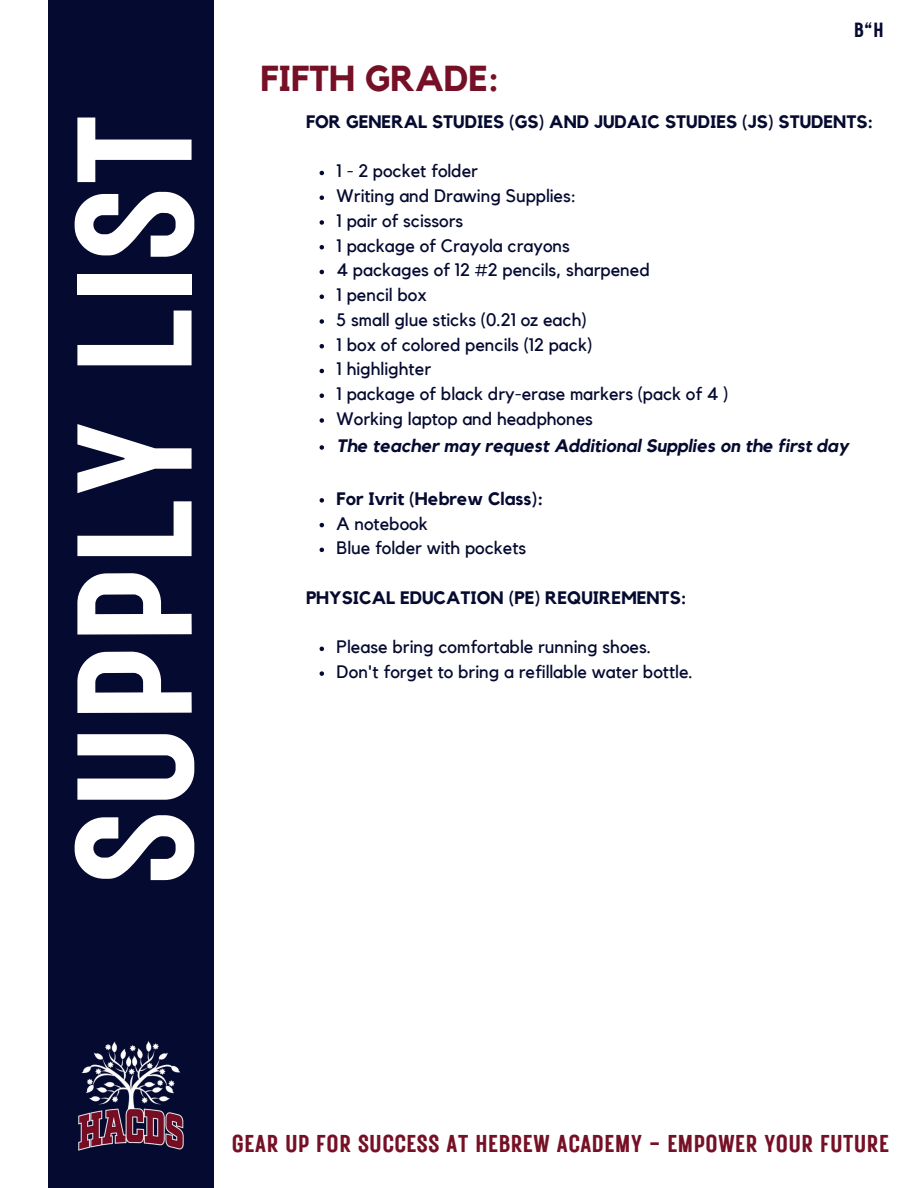
<style>
.page{position:relative;width:918px;height:1188px;background:#fff}
.page>*{position:absolute;margin:0;border:0;box-sizing:border-box;transform-origin:0 0}
.t1{font:163.05px "Rustic Printed";color:#fff}
.t2{font:700 36px "Kollektif";color:#761026}
.t3{font:24.3px "Rustic Printed";color:#761026}
.t4{font:20.55px "Rustic Printed";color:#050a30}
.t5{font:18px/24.8px "Kollektif";color:#050a30}
.t6{font:700 18px "Kollektif";color:#050a30}
.t7{font:italic 700 18px "Kollektif";color:#050a30}
</style>
<div class="page">
<div style="left:48px;top:0;width:166px;height:1188px;background:#050a30"></div>
<img style="left:78px;top:1041px;width:106px;height:110px">
<svg style="left:320px;top:171px;width:4px;height:4px"></svg>
<svg style="left:320px;top:195px;width:4px;height:5px"></svg>
<svg style="left:320px;top:220px;width:4px;height:5px"></svg>
<svg style="left:320px;top:245px;width:4px;height:4px"></svg>
<svg style="left:320px;top:270px;width:4px;height:4px"></svg>
<svg style="left:320px;top:294px;width:4px;height:5px"></svg>
<svg style="left:320px;top:319px;width:4px;height:5px"></svg>
<svg style="left:320px;top:344px;width:4px;height:4px"></svg>
<svg style="left:320px;top:369px;width:4px;height:4px"></svg>
<svg style="left:320px;top:393px;width:4px;height:5px"></svg>
<svg style="left:320px;top:418px;width:4px;height:5px"></svg>
<svg style="left:320px;top:445px;width:4px;height:5px"></svg>
<svg style="left:320px;top:498px;width:4px;height:5px"></svg>
<svg style="left:320px;top:523px;width:4px;height:4px"></svg>
<svg style="left:320px;top:548px;width:4px;height:4px"></svg>
<svg style="left:320px;top:647px;width:4px;height:4px"></svg>
<svg style="left:320px;top:671px;width:4px;height:5px"></svg>
<p class="t1" style="left:25px;top:887px;width:775px;rotate:-90deg">SUPPLY LIST</p>
<h4 class="t2" style="left:260px;top:62px;width:240px">FIFTH GRADE:</h4>
<h2 class="t4" style="left:854px;top:16px;width:32px">B"H</h2>
<p class="t6" style="left:306px;top:113px;width:569px">FOR GENERAL STUDIES (GS) AND JUDAIC STUDIES (JS) STUDENTS:</p>
<p class="t5" style="left:337px;top:160px;width:393px">1 - 2 pocket folder<br>Writing and Drawing Supplies:<br>1 pair of scissors<br>1 package of Crayola crayons<br>4 packages of 12 #2 pencils, sharpened<br>1 pencil box<br>5 small glue sticks (0.21 oz each)<br>1 box of colored pencils (12 pack)<br>1 highlighter<br>1 package of black dry-erase markers (pack of 4 )<br>Working laptop and headphones</p>
<p class="t7" style="left:337px;top:437px;width:514px">The teacher may request Additional Supplies on the first day</p>
<p class="t6" style="left:337px;top:490px;width:208px">For Ivrit (Hebrew Class):</p>
<p class="t5" style="left:337px;top:512px;width:191px">A notebook<br>Blue folder with pockets</p>
<p class="t6" style="left:306px;top:589px;width:382px">PHYSICAL EDUCATION (PE) REQUIREMENTS:</p>
<p class="t5" style="left:337px;top:635px;width:358px">Please bring comfortable running shoes.<br>Don't forget to bring a refillable water bottle.</p>
<h3 class="t3" style="left:232px;top:1127px;width:659px">GEAR UP FOR SUCCESS AT HEBREW ACADEMY - EMPOWER YOUR FUTURE</h3>
</div>
